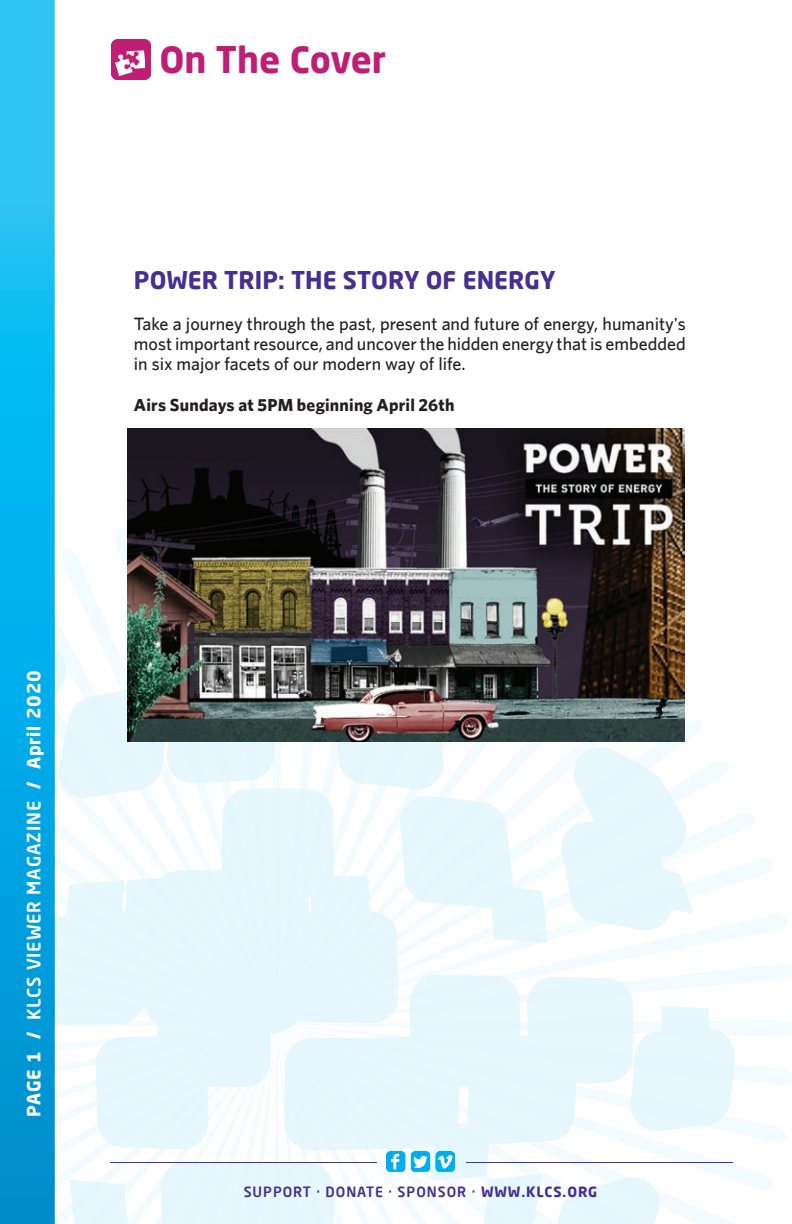
<style>
.page{position:relative;width:792px;height:1224px;background:#fff}
.page>*{position:absolute;margin:0;border:0;box-sizing:border-box;transform-origin:0 0}
.t1{font:700 36px "Neo Sans Pro";color:#c01d75}
.t2{font:700 24px "Neo Sans Pro";color:#452f92}
.t3{font:500 18px/20px "Whitney";color:#231f20;text-align:justify}
.t4{font:500 18px "Neo Sans Pro";letter-spacing:.05em;color:#fff}
.t5{font:700 17.6px "Whitney";letter-spacing:.01em;color:#231f20}
.t6{font:500 14px "Neo Sans Pro";letter-spacing:.07em;color:#452f92}
.s1{font-weight:700}
</style>
<div class="page">
<img style="left:0;top:0;width:792px;height:1224px">
<img style="left:111px;top:39px;width:40px;height:41px">
<div style="left:113px;top:45px;width:36px;height:31px;background:linear-gradient(to right,#c01d75,#c01d75)"></div>
<img style="left:113px;top:50px;width:31px;height:26px">
<hr style="left:466px;top:1162px;width:267px;height:1px;background:#452f92">
<img style="left:387px;top:1151px;width:67px;height:20px">
<hr style="left:110px;top:1162px;width:267px;height:1px;background:#452f92">
<img style="left:127px;top:428px;width:558px;height:314px">
<h1 class="t1" style="left:159px;top:36px;width:228px">On The Cover</h1>
<h2 class="t2" style="left:134px;top:264px;width:423px">POWER TRIP: THE STORY OF ENERGY</h2>
<p class="t3" style="left:134px;top:313px;width:553px">Take a journey through the past, present and future of energy, humanity's most important resource, and uncover the hidden energy that is embedded in six major facets of our modern way of life.</p>
<p class="t5" style="left:134px;top:394px;width:322px">Airs Sundays at 5PM beginning April 26th</p>
<p class="t4" style="left:23px;top:1117px;width:448px;rotate:-90deg"><span class="s1">PAGE 1 /</span> KLCS VIEWER MAGAZINE <span class="s1">/ April 2020</span></p>
<p class="t6" style="left:244px;top:1183px;width:355px">SUPPORT · DONATE · SPONSOR · <span class="s1">WWW.KLCS.ORG</span></p>
</div>
